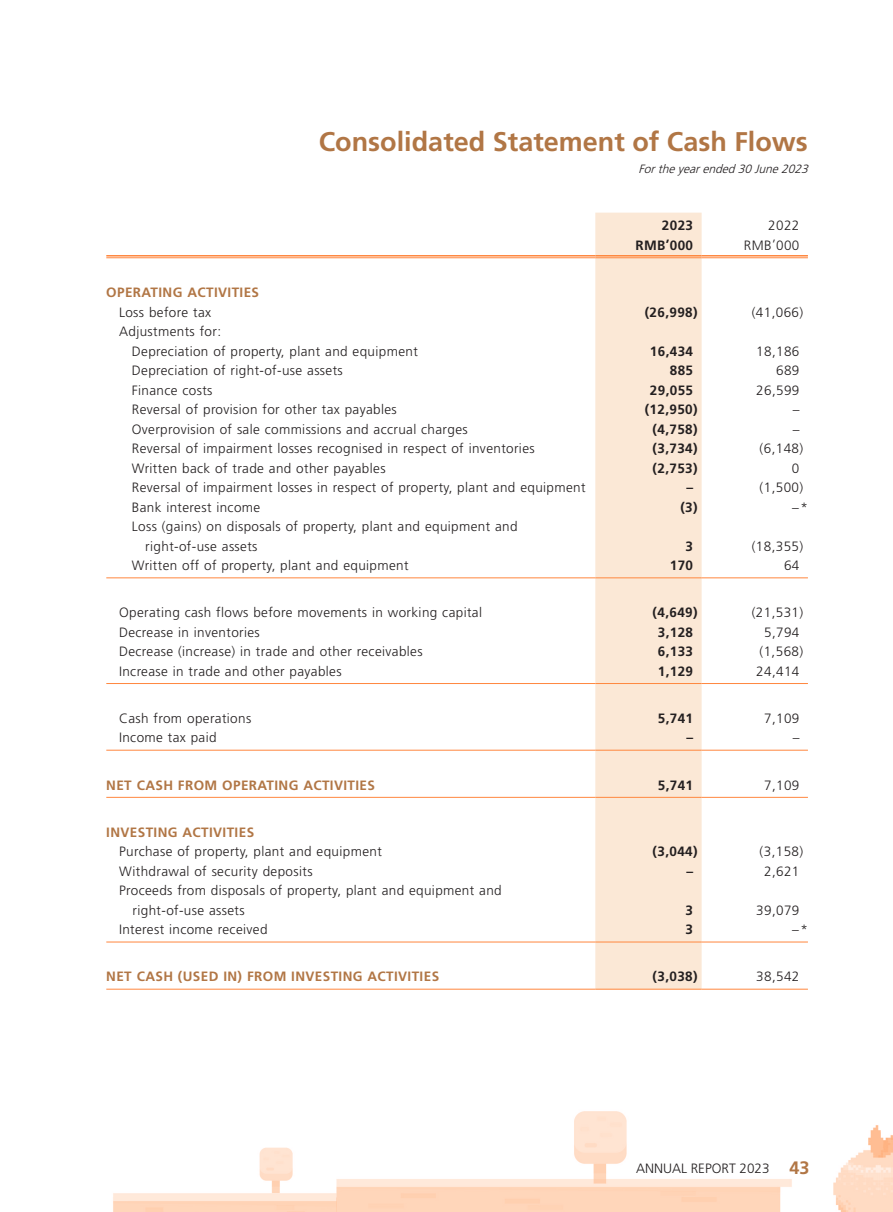
<style>
.page{position:relative;width:893px;height:1212px;background:#fff}
.page>*{position:absolute;margin:0;border:0;box-sizing:border-box;transform-origin:0 0}
.t1{font:700 27px "Frutiger LT Std";color:#b17645}
.t2{font:300 13.5px/19.5px "Frutiger LT Std";letter-spacing:.03em;color:#231f20}
.t3{font:700 13.5px "Frutiger LT Std";letter-spacing:.03em;color:#231f20}
.t4{font:700 13.5px "Frutiger LT Std";letter-spacing:.03em;color:#b17645}
.t5{font:300 13.5px "Frutiger LT Std";color:#231f20}
.t6{font:italic 300 12px "Frutiger LT Std";color:#231f20}
.s1{font-weight:700;font-size:18px;color:#b17645}
</style>
<div class="page">
<img style="left:106px;top:212px;width:787px;height:1000px">
<div style="left:595px;top:213px;width:107px;height:776px;background:#fbe8d6"></div>
<hr style="left:106px;top:255px;width:489px;height:1px;background:#ff873e">
<hr style="left:106px;top:257px;width:489px;height:1px;background:#ff873e">
<hr style="left:595px;top:255px;width:107px;height:1px;background:#ff873e">
<hr style="left:595px;top:257px;width:107px;height:1px;background:#ff873e">
<hr style="left:702px;top:255px;width:106px;height:1px;background:#ff873e">
<hr style="left:702px;top:257px;width:106px;height:1px;background:#ff873e">
<hr style="left:106px;top:577px;width:489px;height:1px;background:#ff873e">
<hr style="left:595px;top:577px;width:107px;height:1px;background:#ff873e">
<hr style="left:702px;top:577px;width:106px;height:1px;background:#ff873e">
<hr style="left:106px;top:683px;width:489px;height:1px;background:#ff873e">
<hr style="left:595px;top:683px;width:107px;height:1px;background:#ff873e">
<hr style="left:702px;top:683px;width:106px;height:1px;background:#ff873e">
<hr style="left:106px;top:750px;width:489px;height:1px;background:#ff873e">
<hr style="left:595px;top:750px;width:107px;height:1px;background:#ff873e">
<hr style="left:702px;top:750px;width:106px;height:1px;background:#ff873e">
<hr style="left:106px;top:797px;width:489px;height:1px;background:#ff873e">
<hr style="left:595px;top:797px;width:107px;height:1px;background:#ff873e">
<hr style="left:702px;top:797px;width:106px;height:1px;background:#ff873e">
<hr style="left:106px;top:942px;width:489px;height:1px;background:#ff873e">
<hr style="left:595px;top:942px;width:107px;height:1px;background:#ff873e">
<hr style="left:702px;top:942px;width:106px;height:1px;background:#ff873e">
<hr style="left:106px;top:989px;width:489px;height:1px;background:#ff873e">
<hr style="left:595px;top:989px;width:107px;height:1px;background:#ff873e">
<hr style="left:702px;top:989px;width:106px;height:1px;background:#ff873e">
<h1 class="t1" style="left:319px;top:125px;width:491px">Consolidated Statement of Cash Flows</h1>
<p class="t6" style="left:638px;top:162px;width:175px">Fortheyearended30June2023</p>
<p class="t3" style="left:662px;top:218px;width:33px">2023</p>
<p class="t2" style="left:768px;top:216px;width:33px">2022</p>
<p class="t3" style="left:635px;top:237px;width:59px">RMB’000</p>
<p class="t2" style="left:744px;top:236px;width:57px">RMB’000</p>
<p class="t4" style="left:106px;top:284px;width:154px">OPERATING ACTIVITIES</p>
<p class="t2" style="left:119px;top:302px;width:94px">Loss before tax</p>
<p class="t3" style="left:645px;top:304px;width:54px">(26,998)</p>
<p class="t2" style="left:752px;top:302px;width:53px">(41,066)</p>
<p class="t2" style="left:132px;top:322px;width:288px;text-indent:-13px">Adjustments for:<br>Depreciation of property, plant and equipment</p>
<p class="t3" style="left:650px;top:343px;width:45px">16,434</p>
<p class="t2" style="left:756px;top:341px;width:45px">18,186</p>
<p class="t2" style="left:132px;top:361px;width:213px">Depreciation of right-of-use assets</p>
<p class="t3" style="left:670px;top:362px;width:25px">885</p>
<p class="t2" style="left:776px;top:361px;width:25px">689</p>
<p class="t2" style="left:132px;top:380px;width:82px">Finance costs</p>
<p class="t3" style="left:650px;top:382px;width:45px">29,055</p>
<p class="t2" style="left:756px;top:380px;width:45px">26,599</p>
<p class="t2" style="left:132px;top:400px;width:267px">Reversal of provision for other tax payables</p>
<p class="t3" style="left:645px;top:401px;width:54px">(12,950)</p>
<p class="t2" style="left:793px;top:400px;width:8px">–</p>
<p class="t2" style="left:132px;top:419px;width:337px">Overprovision of sale commissions and accrual charges</p>
<p class="t3" style="left:653px;top:421px;width:47px">(4,758)</p>
<p class="t2" style="left:793px;top:419px;width:8px">–</p>
<p class="t2" style="left:132px;top:439px;width:404px">Reversal of impairment losses recognised in respect of inventories</p>
<p class="t3" style="left:653px;top:440px;width:47px">(3,734)</p>
<p class="t2" style="left:760px;top:439px;width:45px">(6,148)</p>
<p class="t2" style="left:132px;top:458px;width:255px">Written back of trade and other payables</p>
<p class="t3" style="left:653px;top:460px;width:47px">(2,753)</p>
<p class="t2" style="left:792px;top:458px;width:9px">0</p>
<p class="t2" style="left:132px;top:478px;width:455px">Reversal of impairment losses in respect of property, plant and equipment</p>
<p class="t3" style="left:686px;top:479px;width:8px">–</p>
<p class="t2" style="left:760px;top:478px;width:45px">(1,500)</p>
<p class="t2" style="left:132px;top:497px;width:130px">Bank interest income</p>
<p class="t3" style="left:680px;top:499px;width:19px">(3)</p>
<p class="t2" style="left:792px;top:497px;width:17px">– *</p>
<p class="t2" style="left:145px;top:517px;width:374px;text-indent:-14px">Loss (gains) on disposals of property, plant and equipment and right-of-use assets</p>
<p class="t3" style="left:686px;top:538px;width:9px">3</p>
<p class="t2" style="left:752px;top:536px;width:53px">(18,355)</p>
<p class="t2" style="left:132px;top:556px;width:278px">Written off of property, plant and equipment</p>
<p class="t3" style="left:670px;top:557px;width:25px">170</p>
<p class="t2" style="left:784px;top:556px;width:17px">64</p>
<p class="t2" style="left:119px;top:603px;width:364px">Operating cash flows before movements in working capital</p>
<p class="t3" style="left:653px;top:605px;width:47px">(4,649)</p>
<p class="t2" style="left:752px;top:603px;width:53px">(21,531)</p>
<p class="t2" style="left:119px;top:622px;width:142px">Decrease in inventories</p>
<p class="t3" style="left:658px;top:624px;width:37px">3,128</p>
<p class="t2" style="left:764px;top:622px;width:37px">5,794</p>
<p class="t2" style="left:119px;top:642px;width:305px">Decrease (increase) in trade and other receivables</p>
<p class="t3" style="left:658px;top:644px;width:37px">6,133</p>
<p class="t2" style="left:760px;top:642px;width:45px">(1,568)</p>
<p class="t2" style="left:119px;top:661px;width:224px">Increase in trade and other payables</p>
<p class="t3" style="left:658px;top:663px;width:37px">1,129</p>
<p class="t2" style="left:756px;top:661px;width:45px">24,414</p>
<p class="t2" style="left:119px;top:709px;width:134px">Cash from operations</p>
<p class="t3" style="left:658px;top:710px;width:37px">5,741</p>
<p class="t2" style="left:764px;top:709px;width:37px">7,109</p>
<p class="t2" style="left:119px;top:728px;width:99px">Income tax paid</p>
<p class="t3" style="left:686px;top:730px;width:8px">–</p>
<p class="t2" style="left:793px;top:728px;width:8px">–</p>
<p class="t4" style="left:106px;top:777px;width:270px">NET CASH FROM OPERATING ACTIVITIES</p>
<p class="t3" style="left:658px;top:777px;width:37px">5,741</p>
<p class="t2" style="left:764px;top:775px;width:37px">7,109</p>
<p class="t4" style="left:106px;top:824px;width:149px">INVESTING ACTIVITIES</p>
<p class="t2" style="left:119px;top:842px;width:264px">Purchase of property, plant and equipment</p>
<p class="t3" style="left:653px;top:844px;width:47px">(3,044)</p>
<p class="t2" style="left:760px;top:842px;width:45px">(3,158)</p>
<p class="t2" style="left:119px;top:861px;width:195px">Withdrawal of security deposits</p>
<p class="t3" style="left:686px;top:863px;width:8px">–</p>
<p class="t2" style="left:764px;top:861px;width:37px">2,621</p>
<p class="t2" style="left:133px;top:881px;width:371px;text-indent:-14px">Proceeds from disposals of property, plant and equipment and right-of-use assets</p>
<p class="t3" style="left:686px;top:902px;width:9px">3</p>
<p class="t2" style="left:756px;top:900px;width:45px">39,079</p>
<p class="t2" style="left:119px;top:920px;width:150px">Interest income received</p>
<p class="t3" style="left:686px;top:921px;width:9px">3</p>
<p class="t2" style="left:792px;top:920px;width:17px">– *</p>
<p class="t4" style="left:106px;top:969px;width:334px">NET CASH (USED IN) FROM INVESTING ACTIVITIES</p>
<p class="t3" style="left:653px;top:969px;width:47px">(3,038)</p>
<p class="t2" style="left:756px;top:967px;width:45px">38,542</p>
<p class="t5" style="left:636px;top:1160px;width:175px">ANNUAL REPORT 2023 <span class="s1">43</span></p>
</div>
